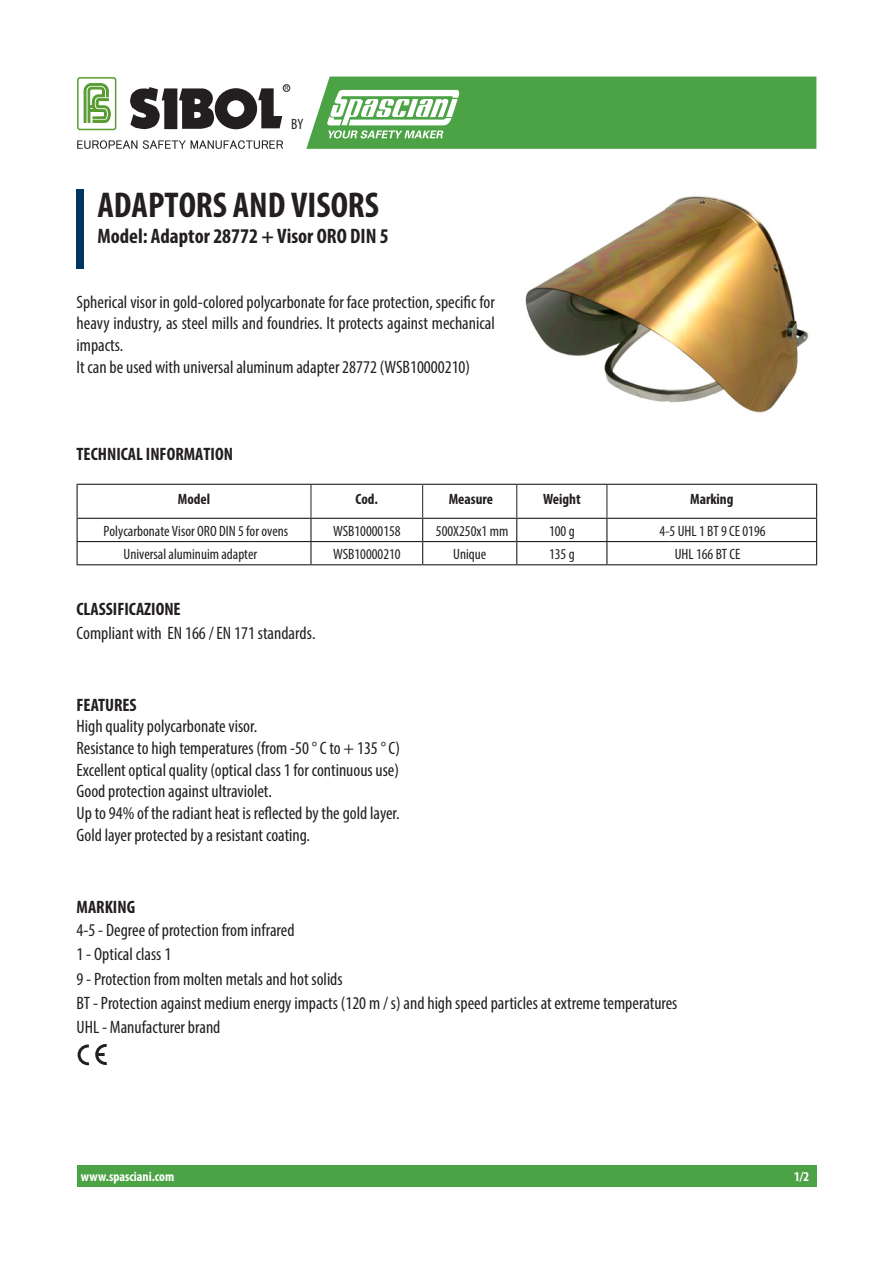
<style>
.page{position:relative;width:893px;height:1263px;background:#fff}
.page>*{position:absolute;margin:0;border:0;box-sizing:border-box;transform-origin:0 0}
.Titolo{font:700 condensed 36px "Myriad Pro";color:#231f20}
.Titolo-2{font:700 condensed 21px "Myriad Pro";color:#231f20}
.Body{font:condensed 18px/24px "Myriad Pro";color:#231f20}
.Capitolo{font:condensed 18px/21.6px "Myriad Pro";color:#231f20}
.Capitolo-2{font:700 condensed 18px "Myriad Pro";color:#231f20}
.Capitolo-3{font:condensed 15px "Myriad Pro";color:#231f20}
.Capitolo-4{font:700 condensed 15px "Myriad Pro";color:#231f20}
.t1{font:700 condensed 13.5px "Myriad Pro";color:#fff}
.s1{font-weight:700}
</style>
<div class="page">
<div style="left:77px;top:1165px;width:739px;height:21px;background:#4ca346"></div>
<svg style="left:77px;top:140px;width:60px;height:9px"></svg>
<svg style="left:143px;top:140px;width:140px;height:9px"></svg>
<div style="left:77px;top:77px;width:39px;height:53px;border:1px solid #589b31;border-radius:2px"></div>
<svg style="left:83px;top:83px;width:28px;height:40px"></svg>
<svg style="left:130px;top:87px;width:159px;height:42px"></svg>
<div style="left:283px;top:85px;width:7px;height:6px;border:1px solid #231f20;border-radius:50%"></div>
<svg style="left:306px;top:77px;width:510px;height:72px;background:#61ae5c"></svg>
<div style="left:77px;top:189px;width:7px;height:80px;background:#003560"></div>
<hr style="left:77px;top:485px;width:1px;height:33px;background:#231f20">
<hr style="left:311px;top:485px;width:1px;height:33px;background:#231f20">
<hr style="left:422px;top:485px;width:1px;height:33px;background:#231f20">
<hr style="left:516px;top:485px;width:1px;height:33px;background:#231f20">
<hr style="left:607px;top:485px;width:1px;height:33px;background:#231f20">
<hr style="left:816px;top:485px;width:1px;height:33px;background:#231f20">
<hr style="left:77px;top:484px;width:234px;height:1px;background:#231f20">
<hr style="left:311px;top:484px;width:112px;height:1px;background:#231f20">
<hr style="left:423px;top:484px;width:94px;height:1px;background:#231f20">
<hr style="left:517px;top:484px;width:90px;height:1px;background:#231f20">
<hr style="left:607px;top:484px;width:210px;height:1px;background:#231f20">
<hr style="left:77px;top:518px;width:234px;height:1px;background:#231f20">
<hr style="left:311px;top:518px;width:112px;height:1px;background:#231f20">
<hr style="left:310px;top:519px;width:2px;height:22px;background:#231f20">
<hr style="left:423px;top:518px;width:94px;height:1px;background:#231f20">
<hr style="left:517px;top:518px;width:90px;height:1px;background:#231f20">
<hr style="left:607px;top:518px;width:210px;height:1px;background:#231f20">
<hr style="left:77px;top:541px;width:234px;height:1px;background:#231f20">
<svg style="left:77px;top:519px;width:1px;height:45px"></svg>
<hr style="left:311px;top:541px;width:112px;height:1px;background:#231f20">
<hr style="left:310px;top:542px;width:2px;height:22px;background:#231f20">
<hr style="left:423px;top:541px;width:94px;height:1px;background:#231f20">
<svg style="left:422px;top:519px;width:1px;height:45px"></svg>
<hr style="left:517px;top:541px;width:90px;height:1px;background:#231f20">
<svg style="left:516px;top:519px;width:1px;height:45px"></svg>
<hr style="left:607px;top:541px;width:210px;height:1px;background:#231f20">
<svg style="left:606px;top:519px;width:1px;height:45px"></svg>
<svg style="left:816px;top:519px;width:1px;height:45px"></svg>
<hr style="left:77px;top:564px;width:234px;height:1px;background:#231f20">
<hr style="left:311px;top:564px;width:112px;height:1px;background:#231f20">
<hr style="left:423px;top:564px;width:94px;height:1px;background:#231f20">
<hr style="left:517px;top:564px;width:90px;height:1px;background:#231f20">
<hr style="left:607px;top:564px;width:210px;height:1px;background:#231f20">
<svg style="left:78px;top:1044px;width:29px;height:21px"></svg>
<img style="left:525px;top:196px;width:284px;height:217px">
<p class="Capitolo-3" style="left:291px;top:115px;width:14px">BY</p>
<p class="Titolo" style="left:97px;top:183px;width:283px">ADAPTORS AND VISORS</p>
<p class="Titolo-2" style="left:97px;top:222px;width:293px">Model: Adaptor 28772 + Visor ORO DIN 5</p>
<p class="Capitolo" style="left:77px;top:291px;width:420px">Spherical visor in gold-colored polycarbonate for face protection, specific for heavy industry, as steel mills and foundries. It protects against mechanical impacts.<br>It can be used with universal aluminum adapter 28772 (WSB10000210)</p>
<p class="Capitolo-2" style="left:77px;top:443px;width:158px">TECHNICAL INFORMATION</p>
<p class="Capitolo-4" style="left:178px;top:490px;width:34px">Model</p>
<p class="Capitolo-4" style="left:356px;top:490px;width:24px">Cod.</p>
<p class="Capitolo-4" style="left:449px;top:490px;width:46px">Measure</p>
<p class="Capitolo-4" style="left:543px;top:490px;width:39px">Weight</p>
<p class="Capitolo-4" style="left:690px;top:490px;width:45px">Marking</p>
<p class="Capitolo-3" style="left:104px;top:521px;width:186px">Polycarbonate Visor ORO DIN 5 for ovens</p>
<p class="Capitolo-3" style="left:333px;top:521px;width:69px">WSB10000158</p>
<p class="Capitolo-3" style="left:436px;top:521px;width:74px">500X250x1 mm</p>
<p class="Capitolo-3" style="left:549px;top:521px;width:27px">100 g</p>
<p class="Capitolo-3" style="left:660px;top:521px;width:107px">4-5 UHL 1 BT 9 CE 0196</p>
<p class="Capitolo-3" style="left:124px;top:545px;width:135px">Universal aluminuim adapter</p>
<p class="Capitolo-3" style="left:333px;top:545px;width:69px">WSB10000210</p>
<p class="Capitolo-3" style="left:453px;top:545px;width:35px">Unique</p>
<p class="Capitolo-3" style="left:549px;top:545px;width:27px">135 g</p>
<p class="Capitolo-3" style="left:675px;top:545px;width:67px">UHL 166 BT CE</p>
<p class="Body" style="left:77px;top:597px;width:240px"><span class="s1">CLASSIFICAZIONE<br></span>Compliant with EN 166 / EN 171 standards.</p>
<p class="Body" style="left:77px;top:694px;width:325px;line-height:21.6px"><span class="s1">FEATURES<br></span>High quality polycarbonate visor.<br>Resistance to high temperatures (from -50 ° C to + 135 ° C)<br>Excellent optical quality (optical class 1 for continuous use)<br>Good protection against ultraviolet.<br>Up to 94% of the radiant heat is reflected by the gold layer.<br>Gold layer protected by a resistant coating.</p>
<p class="Body" style="left:77px;top:895px;width:602px"><span class="s1">MARKING<br></span>4-5 - Degree of protection from infrared<br>1 - Optical class 1<br>9 - Protection from molten metals and hot solids<br>BT - Protection against medium energy impacts (120 m / s) and high speed particles at extreme temperatures UHL - Manufacturer brand</p>
<p class="t1" style="left:81px;top:1168px;width:95px">www.spasciani.com</p>
<p class="t1" style="left:794px;top:1168px;width:17px">1/2</p>
</div>
